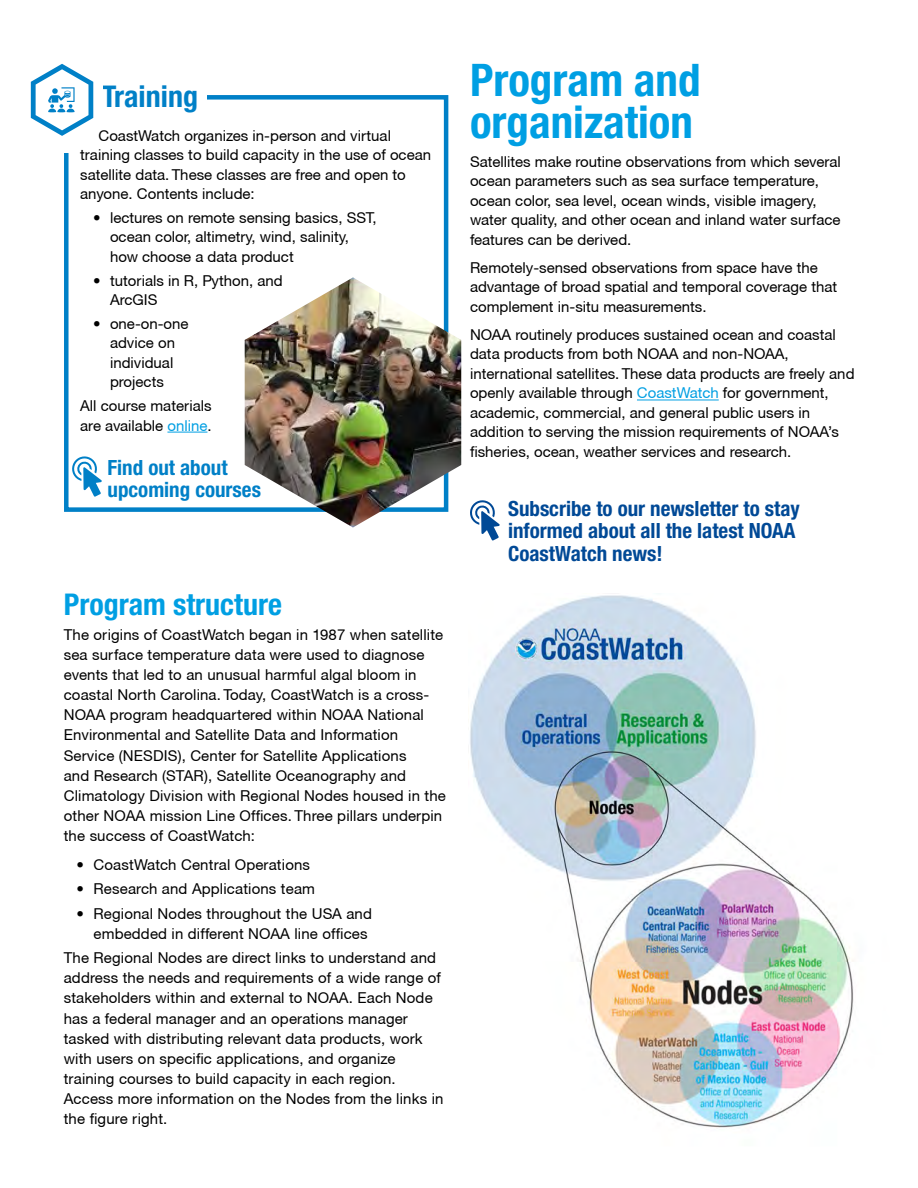
<style>
.page{position:relative;width:918px;height:1188px;background:#fff}
.page>*{position:absolute;margin:0;border:0;box-sizing:border-box;transform-origin:0 0}
.t1{font:700 condensed 45px/42px "Helvetica Neue LT Std";color:#009fe3}
.t2{font:700 condensed 30px "Helvetica Neue LT Std";color:#009fe3}
.t3{font:700 condensed 30px "Helvetica Neue LT Std";color:#0080c7}
.t4{font:700 condensed 21px/22.5px "Helvetica Neue LT Std";color:#004996}
.t5{font:700 condensed 21px/22.5px "Helvetica Neue LT Std";color:#0080c7}
.t6{font:15px/19.5px "Helvetica Neue CE";color:#000}
.s1{color:#009fe3}
</style>
<div class="page">
<svg style="left:72px;top:456px;width:30px;height:41px"></svg>
<div style="left:64px;top:95px;width:384px;height:417px;border:4px solid #0080c7"></div>
<div style="left:94px;top:85px;width:113px;height:22px;background:#fff"></div>
<div style="left:31px;top:64px;width:72px;height:89px;background:#fff"></div>
<svg style="left:31px;top:64px;width:62px;height:72px"></svg>
<svg style="left:470px;top:500px;width:30px;height:41px"></svg>
<hr style="left:637px;top:400px;width:82px;height:1px;background:#009fe3">
<img style="left:245px;top:277px;width:216px;height:250px">
<hr style="left:167px;top:432px;width:40px;height:1px;background:#009fe3">
<img style="left:470px;top:595px;width:384px;height:533px">
<h2 class="t3" style="left:102px;top:78px;width:97px">Training</h2>
<p class="t6" style="left:80px;top:126px;width:352px;text-indent:18px">CoastWatch organizes in-person and virtual training classes to build capacity in the use of ocean satellite data. These classes are free and open to anyone. Contents include:</p>
<p class="t6" style="left:110px;top:208px;width:268px;text-indent:-17px">• lectures on remote sensing basics, SST, ocean color, altimetry, wind, salinity, how choose a data product</p>
<p class="t6" style="left:110px;top:271px;width:174px;text-indent:-17px">• tutorials in R, Python, and<br>ArcGIS</p>
<p class="t6" style="left:93px;top:314px;width:97px;text-align:center">• one-on-one advice on individual projects</p>
<p class="t6" style="left:80px;top:396px;width:133px">All course materials are available <span class="s1">online</span>.</p>
<h3 class="t5" style="left:108px;top:456px;width:155px">Find out about upcoming courses</h3>
<h2 class="t2" style="left:64px;top:587px;width:220px">Program structure</h2>
<p class="t6" style="left:64px;top:624px;width:384px;line-height:20.1px">The origins of CoastWatch began in 1987 when satellite sea surface temperature data were used to diagnose events that led to an unusual harmful algal bloom in coastal North Carolina. Today, CoastWatch is a cross-NOAA program headquartered within NOAA National Environmental and Satellite Data and Information Service (NESDIS), Center for Satellite Applications<br>and Research (STAR), Satellite Oceanography and Climatology Division with Regional Nodes housed in the other NOAA mission Line Offices. Three pillars underpin the success of CoastWatch:</p>
<p class="t6" style="left:77px;top:855px;width:235px">• CoastWatch Central Operations</p>
<p class="t6" style="left:77px;top:879px;width:240px">• Research and Applications team</p>
<p class="t6" style="left:77px;top:903px;width:297px;line-height:20.1px;text-align:right">• Regional Nodes throughout the USA and embedded in different NOAA line offices</p>
<p class="t6" style="left:64px;top:948px;width:381px;line-height:20.1px">The Regional Nodes are direct links to understand and address the needs and requirements of a wide range of stakeholders within and external to NOAA. Each Node has a federal manager and an operations manager tasked with distributing relevant data products, work with users on specific applications, and organize training courses to build capacity in each region.<br>Access more information on the Nodes from the links in the figure right.</p>
<h1 class="t1" style="left:470px;top:58px;width:232px">Program and organization</h1>
<p class="t6" style="left:470px;top:152px;width:372px">Satellites make routine observations from which several ocean parameters such as sea surface temperature, ocean color, sea level, ocean winds, visible imagery, water quality, and other ocean and inland water surface features can be derived.</p>
<p class="t6" style="left:470px;top:258px;width:369px">Remotely-sensed observations from space have the advantage of broad spatial and temporal coverage that complement in-situ measurements.</p>
<p class="t6" style="left:470px;top:325px;width:386px">NOAA routinely produces sustained ocean and coastal data products from both NOAA and non-NOAA, international satellites. These data products are freely and openly available through <span class="s1">CoastWatch</span> for government, academic, commercial, and general public users in addition to serving the mission requirements of NOAA’s fisheries, ocean, weather services and research.</p>
<h3 class="t4" style="left:508px;top:497px;width:293px">Subscribe to our newsletter to stay informed about all the latest NOAA<br>CoastWatch news!</h3>
</div>
